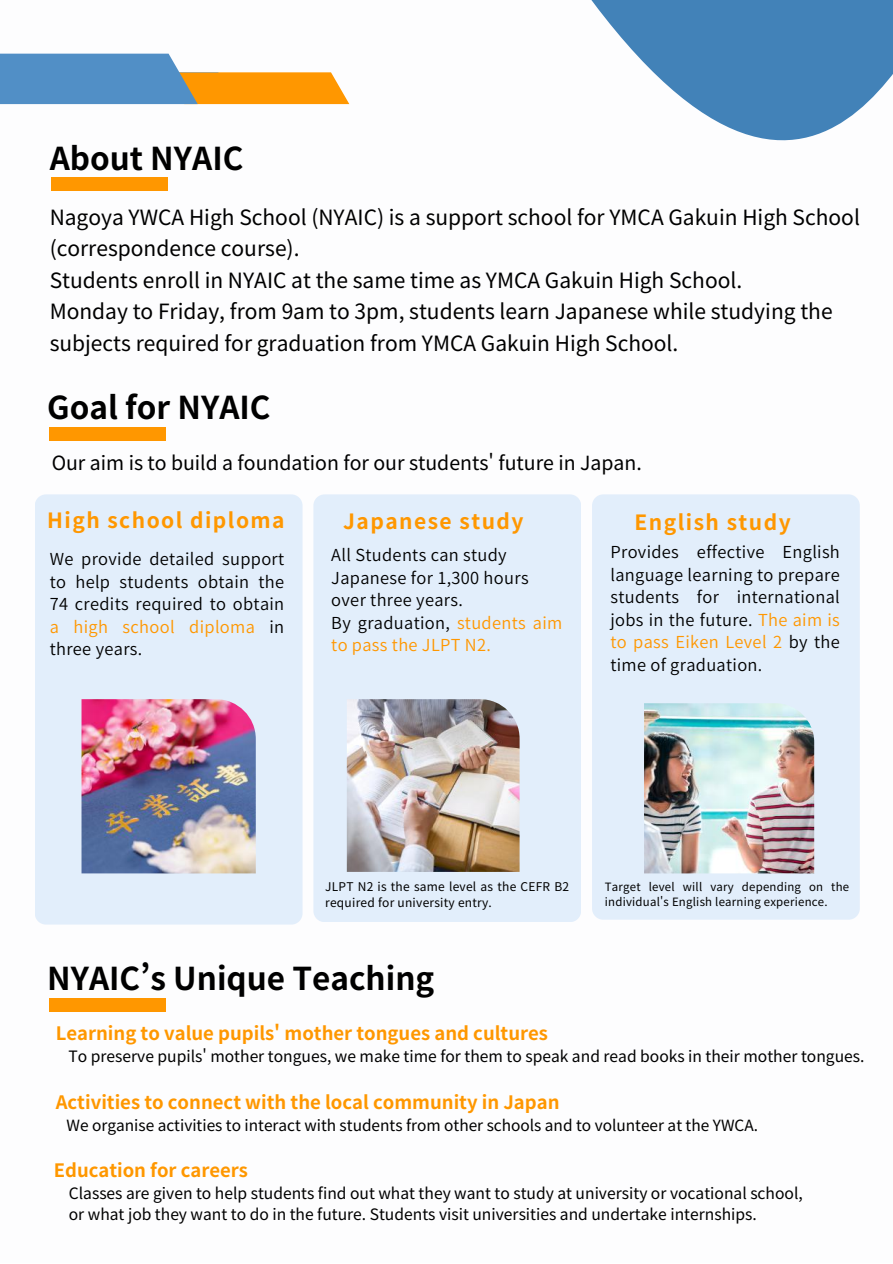
<style>
.page{position:relative;width:893px;height:1264px;background:#fff}
.page>*{position:absolute;margin:0;border:0;box-sizing:border-box;transform-origin:0 0}
.t1{font:700 31.5px "Noto Sans JP";color:#000}
.t2{font:21px/31.5px "Noto Sans JP";color:#000}
.t3{font:700 21px "Noto Sans JP";letter-spacing:.07em;color:#ff9700}
.t4{font:19.5px "Noto Sans JP";color:#000}
.t5{font:700 18.45px "Noto Sans JP";color:#ff9700}
.t6{font:600 16.5px/22.5px "Noto Sans JP";letter-spacing:.02em;color:#000;text-align:justify}
.t7{font:15.6px/21.3px "Noto Sans JP";color:#000}
.t8{font:15.45px "Noto Sans JP";color:#000}
.t9{font:12px/16px "Noto Sans JP";letter-spacing:.02em;color:#000}
.t10{font:11.4px/15.1px "Noto Sans JP";letter-spacing:.02em;color:#000}
.s1{color:#ff9700}
</style>
<div class="page">
<div style="left:49px;top:427px;width:117px;height:13px;background:#ff9700"></div>
<div style="left:35px;top:494px;width:267px;height:430px;background:#e2eefb;border-radius:11px"></div>
<div style="left:313px;top:494px;width:268px;height:428px;background:#e2eefb;border-radius:11px"></div>
<div style="left:592px;top:494px;width:267px;height:425px;background:#e2eefb;border-radius:11px"></div>
<img style="left:81px;top:699px;width:175px;height:174px">
<img style="left:347px;top:699px;width:172px;height:172px">
<img style="left:644px;top:703px;width:170px;height:170px">
<div style="left:52px;top:178px;width:116px;height:13px;background:#ff9700"></div>
<svg style="left:591px;top:0;width:301px;height:141px;fill:#4282b8"></svg>
<svg style="left:0;top:54px;width:349px;height:50px"></svg>
<div style="left:49px;top:998px;width:117px;height:13px;background:#ff9700"></div>
<h1 class="t1" style="left:50px;top:133px;width:195px">About NYAIC</h1>
<p class="t2" style="left:50px;top:200px;width:811px">Nagoya YWCA High School (NYAIC) is a support school for YMCA Gakuin High School (correspondence course).<br>Students enroll in NYAIC at the same time as YMCA Gakuin High School.<br>Monday to Friday, from 9am to 3pm, students learn Japanese while studying the subjects required for graduation from YMCA Gakuin High School.</p>
<h1 class="t1" style="left:47px;top:382px;width:225px">Goal for NYAIC</h1>
<p class="t4" style="left:52px;top:448px;width:591px">Our aim is to build a foundation for our students' future in Japan.</p>
<p class="t3" style="left:47px;top:504px;width:239px">High school diploma</p>
<p class="t3" style="left:343px;top:504px;width:182px">Japanese study</p>
<p class="t3" style="left:634px;top:505px;width:158px">English study</p>
<p class="t6" style="left:50px;top:547px;width:236px">We provide detailed support to help students obtain the 74 credits required to obtain <span class="s1">a high school diploma</span> in three years.</p>
<p class="t6" style="left:331px;top:543px;width:232px;text-align:left">All Students can study<br>Japanese for 1,300 hours over three years.<br>By graduation, <span class="s1">students aim to pass the JLPT N2.</span></p>
<p class="t6" style="left:610px;top:540px;width:231px">Provides effective English language learning to prepare students for international jobs in the future. <span class="s1">The aim is to pass Eiken Level 2</span> by the time of graduation.</p>
<p class="t9" style="left:325px;top:878px;width:245px">JLPT N2 is the same level as the CEFR B2 required for university entry.</p>
<h1 class="t1" style="left:47px;top:953px;width:388px">NYAIC’s Unique Teaching</h1>
<p class="t10" style="left:604px;top:878px;width:246px">Target level will vary depending on the individual's English learning experience.</p>
<p class="t5" style="left:56px;top:1018px;width:494px">Learning to value pupils' mother tongues and cultures</p>
<p class="t7" style="left:68px;top:1045px;width:797px">To preserve pupils' mother tongues, we make time for them to speak and read books in their mother tongues.</p>
<p class="t5" style="left:56px;top:1087px;width:505px">Activities to connect with the local community in Japan</p>
<p class="t8" style="left:67px;top:1113px;width:693px">We organise activities to interact with students from other schools and to volunteer at the YWCA.</p>
<p class="t5" style="left:54px;top:1155px;width:196px">Education for careers</p>
<p class="t7" style="left:69px;top:1181px;width:735px">Classes are given to help students find out what they want to study at university or vocational school, or what job they want to do in the future. Students visit universities and undertake internships.</p>
</div>
